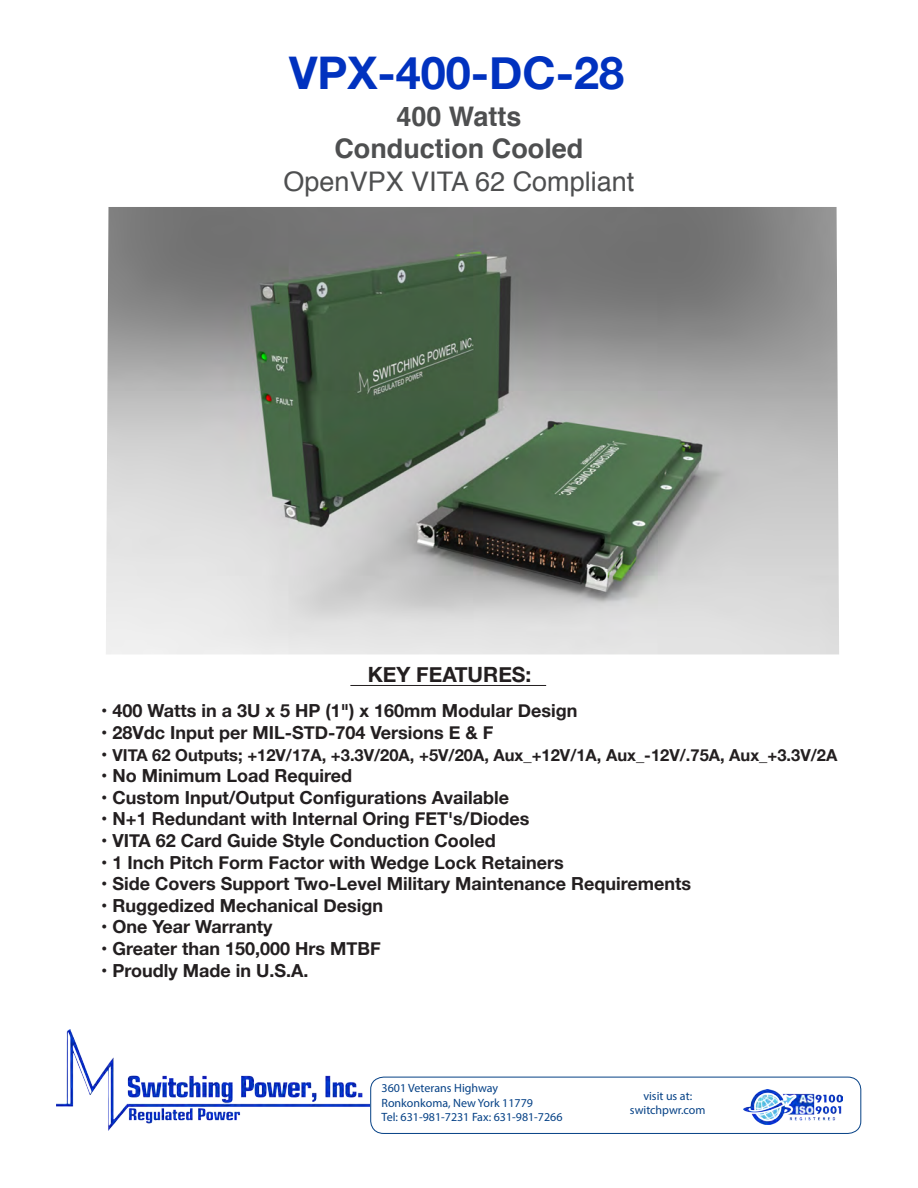
<style>
.page{position:relative;width:918px;height:1188px;background:#fff}
.page>*{position:absolute;margin:0;border:0;box-sizing:border-box;transform-origin:0 0}
.t1{font:700 45px "Helvetica Neue";color:#0132bf}
.t2{font:700 27px "Helvetica";color:#4e4f50}
.t3{font:27px "Helvetica";color:#4e4f50}
.t4{font:700 21px "Helvetica Neue";color:#231f20}
.t5{font:700 18px "Helvetica Neue";color:#231f20}
.t6{font:700 16.5px "Helvetica Neue";color:#231f20}
.t7{font:12px "Myriad Pro";color:#054186}
.s1{font-size:18px}
</style>
<div class="page">
<hr style="left:350px;top:685px;width:196px;height:1px;background:#231f20">
<img style="left:106px;top:207px;width:733px;height:447px">
<div style="left:370px;top:1077px;width:491px;height:57px;border:1px solid #054186;border-radius:13px"></div>
<img style="left:56px;top:1030px;width:314px;height:101px">
<img style="left:743px;top:1090px;width:100px;height:34px">
<p class="t1" style="left:289px;top:38px;width:337px">VPX-400-DC-28</p>
<p class="t2" style="left:396px;top:95px;width:127px">400 Watts</p>
<p class="t2" style="left:334px;top:127px;width:250px">Conduction Cooled</p>
<p class="t3" style="left:284px;top:161px;width:352px">OpenVPX VITA 62 Compliant</p>
<p class="t4" style="left:368px;top:658px;width:165px">KEY FEATURES:</p>
<p class="t5" style="left:101px;top:697px;width:478px">• 400 Watts in a 3U x 5 HP (1") x 160mm Modular Design</p>
<p class="t5" style="left:101px;top:719px;width:394px">• 28Vdc Input per MIL-STD-704 Versions E &amp; F</p>
<p class="t6" style="left:101px;top:742px;width:738px"><span class="s1">•</span> VITA 62 Outputs; +12V/17A, +3.3V/20A, +5V/20A, Aux_+12V/1A, Aux_-12V/.75A, Aux_+3.3V/2A</p>
<p class="t5" style="left:101px;top:762px;width:252px">• No Minimum Load Required</p>
<p class="t5" style="left:101px;top:783px;width:409px">• Custom Input/Output Configurations Available</p>
<p class="t5" style="left:101px;top:805px;width:430px">• N+1 Redundant with Internal Oring FET's/Diodes</p>
<p class="t5" style="left:101px;top:827px;width:396px">• VITA 62 Card Guide Style Conduction Cooled</p>
<p class="t5" style="left:101px;top:848px;width:464px">• 1 Inch Pitch Form Factor with Wedge Lock Retainers</p>
<p class="t5" style="left:101px;top:870px;width:591px">• Side Covers Support Two-Level Military Maintenance Requirements</p>
<p class="t5" style="left:101px;top:891px;width:283px">• Ruggedized Mechanical Design</p>
<p class="t5" style="left:101px;top:913px;width:173px">• One Year Warranty</p>
<p class="t5" style="left:101px;top:935px;width:281px">• Greater than 150,000 Hrs MTBF</p>
<p class="t5" style="left:101px;top:956px;width:209px">• Proudly Made in U.S.A.</p>
<p class="t7" style="left:382px;top:1081px;width:118px">3601 Veterans Highway</p>
<p class="t7" style="left:382px;top:1095px;width:153px">Ronkonkoma, New York 11779</p>
<p class="t7" style="left:382px;top:1110px;width:183px">Tel: 631-981-7231 Fax: 631-981-7266</p>
<p class="t7" style="left:643px;top:1089px;width:50px">visit us at:</p>
<p class="t7" style="left:630px;top:1103px;width:77px">switchpwr.com</p>
</div>
